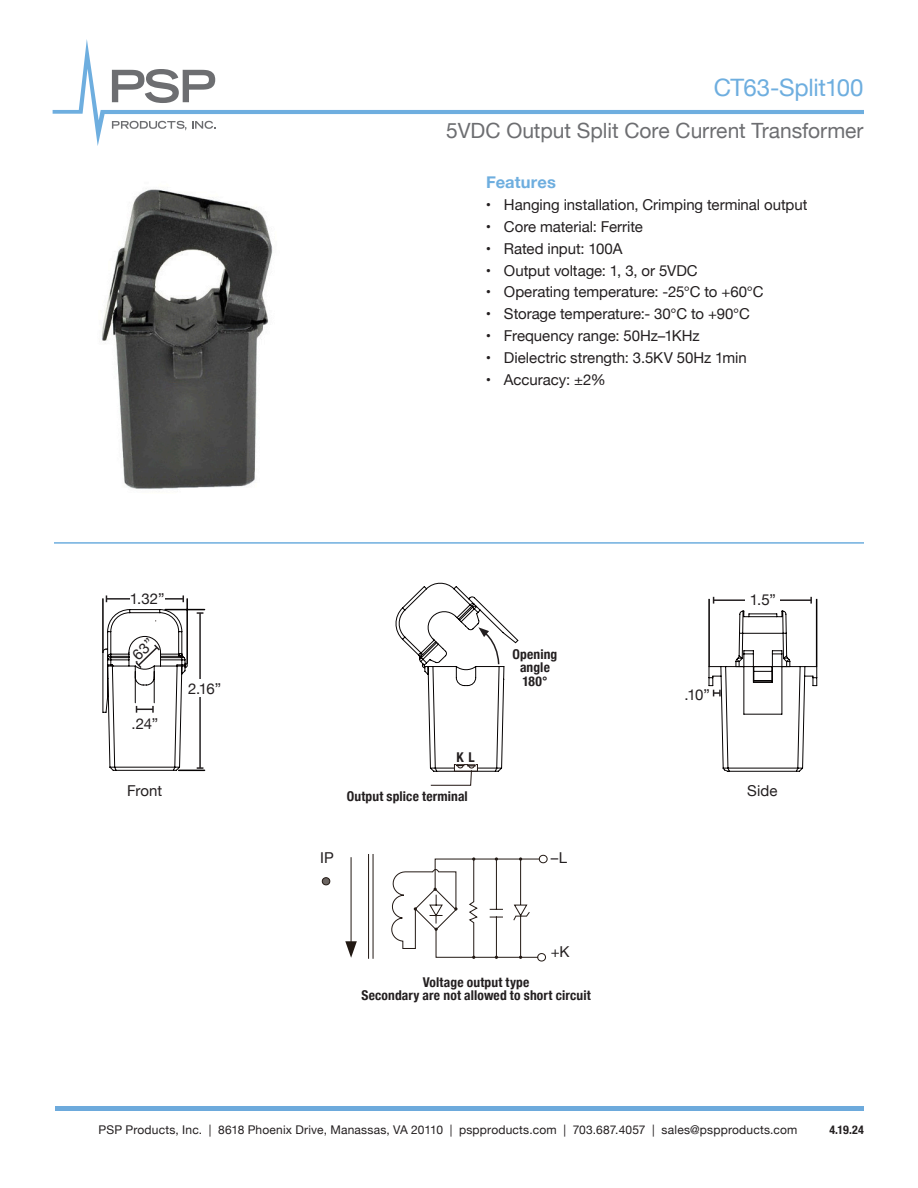
<style>
.page{position:relative;width:918px;height:1188px;background:#fff}
.page>*{position:absolute;margin:0;border:0;box-sizing:border-box;transform-origin:0 0}
.t1{font:24px "Helvetica Neue";letter-spacing:-.015em;color:#6eaedf}
.t2{font:21px "Helvetica Neue";color:#6d6e71}
.t3{font:700 16.5px "Helvetica Neue";letter-spacing:.01em;color:#6eaedf}
.t4{font:15px "Helvetica Neue";letter-spacing:-.005em;color:#231f20}
.t5{font:700 condensed 13.5px/13.5px "Helvetica Neue";letter-spacing:.01em;color:#231f20;text-align:center}
.t6{font:12px "Helvetica Neue";letter-spacing:.015em;color:#231f20}
.t7{font:700 condensed 12px "Helvetica Neue";color:#231f20}
</style>
<div class="page">
<svg style="left:53px;top:39px;width:811px;height:107px"></svg>
<svg style="left:112px;top:121px;width:74px;height:9px"></svg>
<svg style="left:192px;top:121px;width:23px;height:8px"></svg>
<svg style="left:112px;top:69px;width:103px;height:34px"></svg>
<hr style="left:55px;top:1107px;width:809px;height:4px;background:#6daadc">
<img style="left:102px;top:188px;width:171px;height:301px">
<hr style="left:54px;top:542px;width:810px;height:2px;background:#6eaedf">
<svg style="left:321px;top:877px;width:10px;height:9px"></svg>
<svg style="left:345px;top:854px;width:203px;height:108px"></svg>
<svg style="left:395px;top:582px;width:124px;height:204px"></svg>
<svg style="left:102px;top:595px;width:104px;height:177px"></svg>
<div style="left:453px;top:749px;width:15px;height:13px;background:#fff"></div>
<div style="left:464px;top:749px;width:15px;height:13px;background:#fff"></div>
<svg style="left:708px;top:597px;width:110px;height:175px"></svg>
<p class="t4" style="left:130px;top:588px;width:36px">1.32”</p>
<p class="t4" style="left:124px;top:652px;width:29px;rotate:-44deg">.63”</p>
<p class="t4" style="left:131px;top:712px;width:28px">.24”</p>
<p class="t4" style="left:127px;top:780px;width:37px">Front</p>
<p class="t4" style="left:188px;top:677px;width:35px">2.16”</p>
<h1 class="t1" style="left:714px;top:71px;width:151px">CT63-Split100</h1>
<h2 class="t2" style="left:446px;top:116px;width:419px">5VDC Output Split Core Current Transformer</h2>
<p class="t3" style="left:486px;top:169px;width:71px">Features</p>
<p class="t4" style="left:486px;top:194px;width:323px">• Hanging installation, Crimping terminal output</p>
<p class="t4" style="left:486px;top:216px;width:158px">• Core material: Ferrite</p>
<p class="t4" style="left:486px;top:237px;width:138px">• Rated input: 100A</p>
<p class="t4" style="left:486px;top:259px;width:213px">• Output voltage: 1, 3, or 5VDC</p>
<p class="t4" style="left:486px;top:281px;width:279px">• Operating temperature: -25℃ to +60℃</p>
<p class="t4" style="left:486px;top:303px;width:266px">• Storage temperature:- 30℃ to +90℃</p>
<p class="t4" style="left:486px;top:325px;width:215px">• Frequency range: 50Hz–1KHz</p>
<p class="t4" style="left:486px;top:347px;width:262px">• Dielectric strength: 3.5KV 50Hz 1min</p>
<p class="t4" style="left:486px;top:369px;width:121px">• Accuracy: ±2%</p>
<p class="t5" style="left:457px;top:749px;width:20px">K L</p>
<p class="t5" style="left:347px;top:789px;width:123px">Output splice terminal</p>
<p class="t5" style="left:513px;top:646px;width:46px">Opening angle<br>180°</p>
<p class="t4" style="left:320px;top:846px;width:15px">IP</p>
<p class="t4" style="left:551px;top:846px;width:18px">–L</p>
<p class="t4" style="left:551px;top:941px;width:20px">+K</p>
<p class="t5" style="left:361px;top:974px;width:231px">Voltage output type<br>Secondary are not allowed to short circuit</p>
<p class="t4" style="left:685px;top:684px;width:27px">.10”</p>
<p class="t4" style="left:750px;top:589px;width:28px">1.5”</p>
<p class="t4" style="left:747px;top:780px;width:32px">Side</p>
<p class="t6" style="left:99px;top:1121px;width:700px">PSP Products, Inc. | 8618 Phoenix Drive, Manassas, VA 20110 | pspproducts.com | 703.687.4057 | sales@pspproducts.com</p>
<p class="t7" style="left:829px;top:1120px;width:36px">4.19.24</p>
</div>
